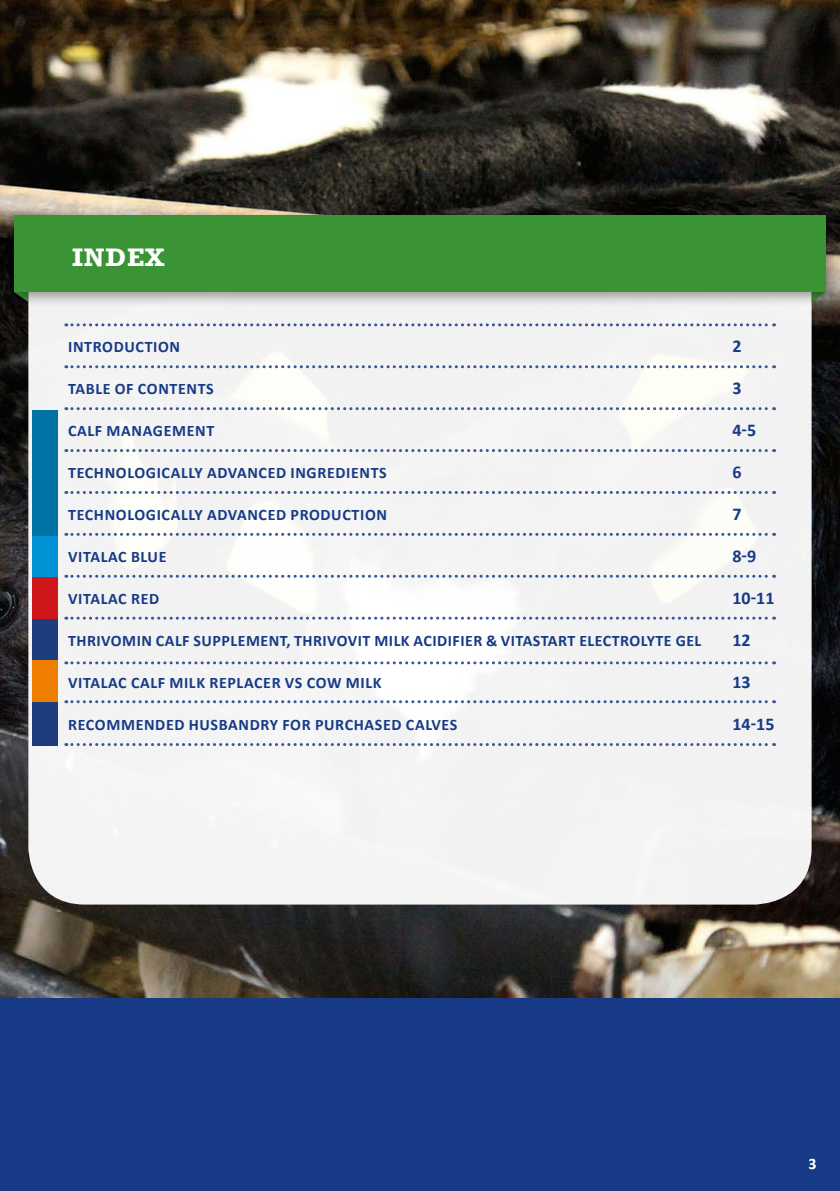
<style>
.page{position:relative;width:840px;height:1191px;background:#fff}
.page>*{position:absolute;margin:0;border:0;box-sizing:border-box;transform-origin:0 0}
.t1{font:700 26px "Rockwell";letter-spacing:.03em;color:#fff}
.t2{font:700 18px "Calibri";color:#173a87}
.t3{font:700 16px "Calibri";letter-spacing:.04em;color:#173a87}
.t4{font:700 16px "Calibri";color:#fff}
</style>
<div class="page">
<img style="left:0;top:0;width:839px;height:998px">
<div style="left:0;top:998px;width:839px;height:193px;background:#173a87"></div>
<div style="left:28px;top:221px;width:783px;height:683px;background:#f3f3f3;border-radius:57px"></div>
<div style="left:6px;top:207px;width:833px;height:101px;background:#000;opacity:.4"></div>
<div style="left:14px;top:215px;width:811px;height:77px;background:#3a9436"></div>
<svg style="left:66px;top:323px;width:708px;height:3px"></svg>
<svg style="left:66px;top:365px;width:708px;height:3px"></svg>
<svg style="left:66px;top:407px;width:708px;height:3px"></svg>
<svg style="left:66px;top:449px;width:708px;height:3px"></svg>
<svg style="left:66px;top:491px;width:708px;height:3px"></svg>
<svg style="left:66px;top:533px;width:708px;height:3px"></svg>
<svg style="left:66px;top:575px;width:708px;height:3px"></svg>
<svg style="left:66px;top:616px;width:708px;height:3px"></svg>
<svg style="left:66px;top:661px;width:708px;height:3px"></svg>
<svg style="left:66px;top:700px;width:708px;height:3px"></svg>
<svg style="left:66px;top:743px;width:708px;height:3px"></svg>
<div style="left:33px;top:410px;width:25px;height:126px;background:#0072a4"></div>
<div style="left:33px;top:536px;width:25px;height:41px;background:#0092d4"></div>
<div style="left:33px;top:577px;width:25px;height:42px;background:#cd171a"></div>
<div style="left:33px;top:619px;width:25px;height:127px;background:#1e3d7e"></div>
<div style="left:33px;top:660px;width:25px;height:42px;background:#ef7d00"></div>
<h1 class="t1" style="left:72px;top:241px;width:94px">INDEX</h1>
<p class="t3" style="left:68px;top:336px;width:113px">INTRODUCTION</p>
<p class="t3" style="left:68px;top:378px;width:147px">TABLE OF CONTENTS</p>
<p class="t3" style="left:68px;top:420px;width:147px">CALF MANAGEMENT</p>
<p class="t3" style="left:68px;top:462px;width:320px">TECHNOLOGICALLY ADVANCED INGREDIENTS</p>
<p class="t3" style="left:68px;top:504px;width:320px">TECHNOLOGICALLY ADVANCED PRODUCTION</p>
<p class="t3" style="left:68px;top:546px;width:100px">VITALAC BLUE</p>
<p class="t3" style="left:68px;top:588px;width:92px">VITALAC RED</p>
<p class="t3" style="left:68px;top:630px;width:634px">THRIVOMIN CALF SUPPLEMENT, THRIVOVIT MILK ACIDIFIER &amp; VITASTART ELECTROLYTE GEL</p>
<p class="t3" style="left:68px;top:672px;width:315px">VITALAC CALF MILK REPLACER VS COW MILK</p>
<p class="t3" style="left:68px;top:714px;width:390px">RECOMMENDED HUSBANDRY FOR PURCHASED CALVES</p>
<p class="t2" style="left:732px;top:334px;width:11px">2</p>
<p class="t2" style="left:732px;top:376px;width:11px">3</p>
<p class="t2" style="left:732px;top:418px;width:25px">4-5</p>
<p class="t2" style="left:732px;top:460px;width:11px">6</p>
<p class="t2" style="left:732px;top:502px;width:11px">7</p>
<p class="t2" style="left:732px;top:544px;width:25px">8-9</p>
<p class="t2" style="left:732px;top:586px;width:44px">10-11</p>
<p class="t2" style="left:732px;top:628px;width:20px">12</p>
<p class="t2" style="left:732px;top:670px;width:20px">13</p>
<p class="t2" style="left:732px;top:712px;width:44px">14-15</p>
<p class="t4" style="left:808px;top:1153px;width:10px">3</p>
</div>
